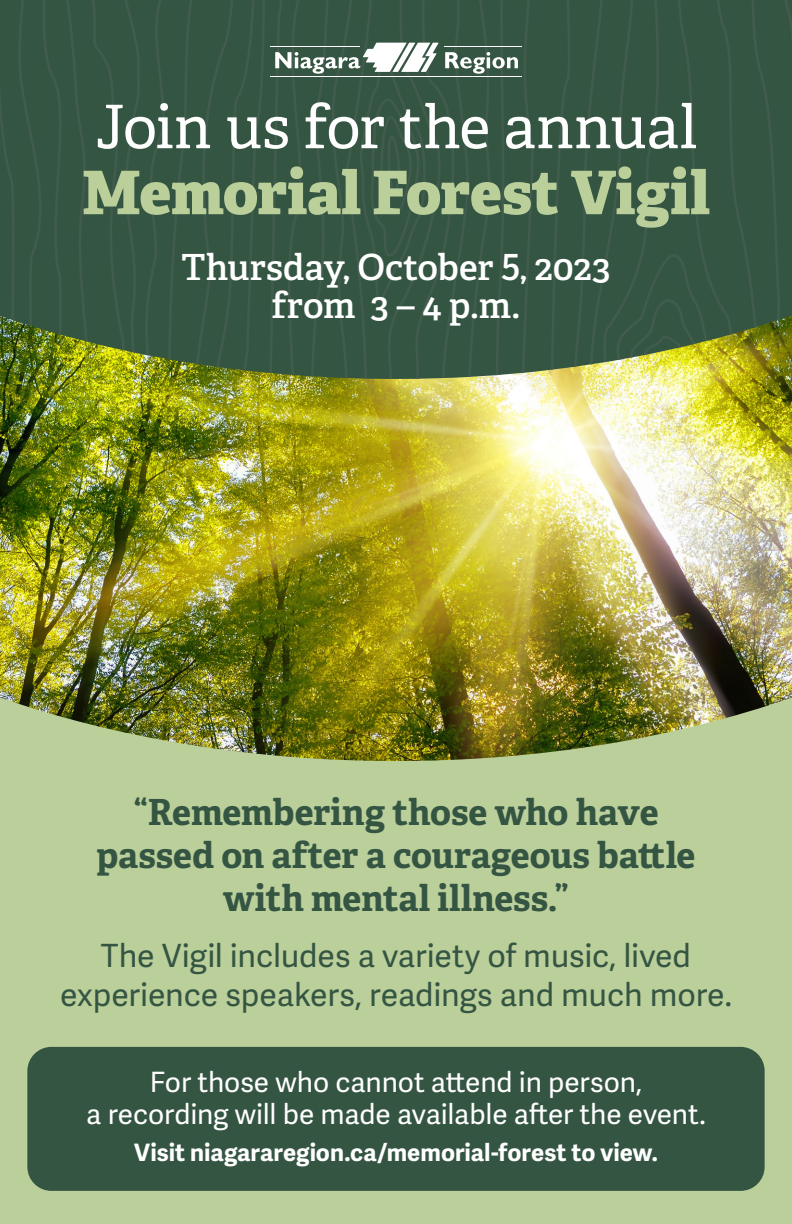
<style>
.page{position:relative;width:792px;height:1224px;background:#bbcf9b}
.page>*{position:absolute;margin:0;border:0;box-sizing:border-box;transform-origin:0 0}
.t1{font:800 60px/66px "Adelle";letter-spacing:-.005em;color:#bbcf9b}
.t2{font:700 36px/43.2px "Adelle";letter-spacing:-.005em;color:#355543;text-align:center}
.t3{font:600 36px/38px "Adelle";color:#fff;text-align:center}
.t4{font:32px/38.4px "Adelle Sans";letter-spacing:-.005em;color:#355543;text-align:center}
.t5{font:28px/32px "Adelle Sans";letter-spacing:-.005em;color:#fff;text-align:center}
.t6{font:700 24px "Adelle Sans";color:#fff}
.s1{font-weight:400;color:#fff}
</style>
<div class="page">
<div style="left:27px;top:1047px;width:738px;height:144px;background:#355543;border-radius:24px"></div>
<img style="left:0;top:379px;width:792px;height:382px">
<svg style="left:548px;top:0;width:244px;height:379px;background:#415d43"></svg>
<svg style="left:0;top:0;width:534px;height:379px;background:#3c5a45"></svg>
<hr style="left:270px;top:76px;width:252px;height:1px;background:#fff">
<hr style="left:270px;top:46px;width:90px;height:1px;background:#fff">
<hr style="left:444px;top:46px;width:78px;height:1px;background:#fff">
<p class="t1" style="left:82px;top:94px;width:629px"><span class="s1">Join us for the annual<br></span>Memorial Forest Vigil</p>
<p class="t3" style="left:181px;top:249px;width:431px">Thursday, October 5, 2023 from 3 – 4 p.m.</p>
<p class="t2" style="left:97px;top:790px;width:600px">“Remembering those who have passed on after a courageous battle with mental illness.”</p>
<p class="t4" style="left:60px;top:938px;width:673px">The Vigil includes a variety of music, lived experience speakers, readings and much more.</p>
<p class="t5" style="left:86px;top:1067px;width:621px">For those who cannot attend in person,<br>a recording will be made available after the event.</p>
<p class="t6" style="left:134px;top:1138px;width:525px">Visit niagararegion.ca/memorial-forest to view.</p>
</div>
